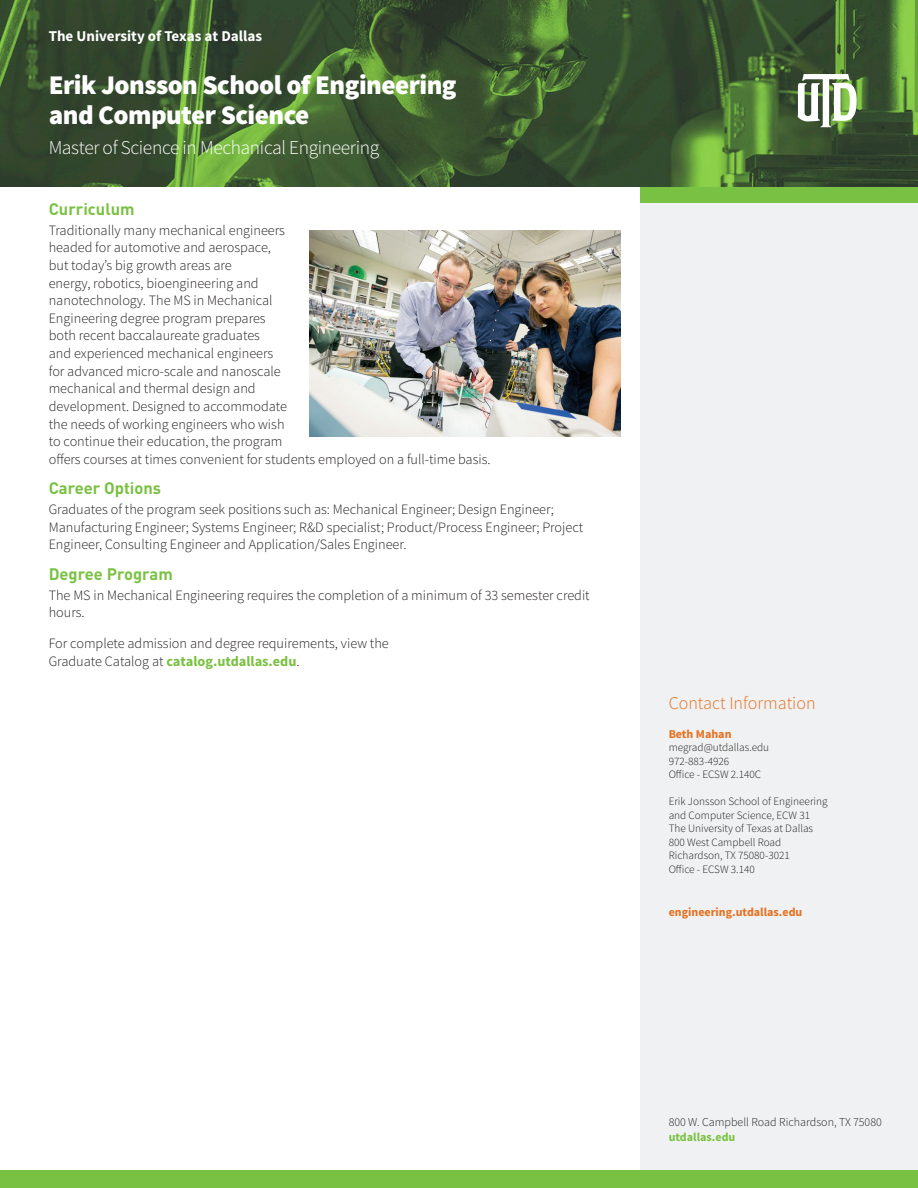
<style>
.page{position:relative;width:918px;height:1188px;background:#fff}
.page>*{position:absolute;margin:0;border:0;box-sizing:border-box;transform-origin:0 0}
.yourName{font:900 27px/30px "Source Sans Pro";letter-spacing:-.02em;color:#fff}
.yourPosition{font:300 19.5px "Source Sans Pro";letter-spacing:-.02em;color:#fff}
.head1{font:300 18px "Source Sans Pro";color:#e4701e}
.t1{font:700 16.5px "DIN Pro";color:#79c142}
.cvTitle{font:700 15px "Source Sans Pro";color:#fff}
.t2{font:300 14.25px/17.5px "Source Sans Pro";color:#231f20}
.address{font:300 12px/15px "Source Sans Pro";color:#231f20}
.para{font:700 12px "Source Sans Pro";color:#e4701e}
.para-2{font:300 11.25px/13.5px "Source Sans Pro";color:#231f20}
.s1{font-weight:700;color:#79c142}
</style>
<div class="page">
<img style="left:0;top:0;width:918px;height:187px">
<div style="left:640px;top:201px;width:278px;height:969px;background:#f0f1f2"></div>
<div style="left:640px;top:187px;width:278px;height:15px;background:#79c142"></div>
<div style="left:0;top:1170px;width:918px;height:18px;background:#79c142"></div>
<svg style="left:798px;top:74px;width:59px;height:53px"></svg>
<img style="left:309px;top:231px;width:312px;height:206px">
<p class="cvTitle" style="left:49px;top:27px;width:215px">The University of Texas at Dallas</p>
<p class="yourName" style="left:49px;top:71px;width:409px">Erik Jonsson School of Engineering and Computer Science</p>
<p class="yourPosition" style="left:49px;top:136px;width:332px">Master of Science in Mechanical Engineering</p>
<p class="t1" style="left:49px;top:198px;width:87px">Curriculum</p>
<p class="t2" style="left:49px;top:221px;width:443px">Traditionally many mechanical engineers<br>headed for automotive and aerospace,<br>but today’s big growth areas are<br>energy, robotics, bioengineering and<br>nanotechnology. The MS in Mechanical<br>Engineering degree program prepares<br>both recent baccalaureate graduates<br>and experienced mechanical engineers<br>for advanced micro-scale and nanoscale<br>mechanical and thermal design and<br>development. Designed to accommodate<br>the needs of working engineers who wish<br>to continue their education, the program<br>offers courses at times convenient for students employed on a full-time basis.</p>
<p class="t1" style="left:49px;top:477px;width:114px">Career Options</p>
<p class="t2" style="left:49px;top:501px;width:536px">Graduates of the program seek positions such as: Mechanical Engineer; Design Engineer;<br>Manufacturing Engineer; Systems Engineer; R&amp;D specialist; Product/Process Engineer; Project<br>Engineer, Consulting Engineer and Application/Sales Engineer.</p>
<p class="t1" style="left:49px;top:563px;width:126px">Degree Program</p>
<p class="t2" style="left:49px;top:586px;width:543px">The MS in Mechanical Engineering requires the completion of a minimum of 33 semester credit hours.</p>
<p class="t2" style="left:49px;top:635px;width:342px">For complete admission and degree requirements, view the<br>Graduate Catalog at <span class="s1">catalog.utdallas.edu</span>.</p>
<p class="head1" style="left:669px;top:692px;width:148px">Contact Information</p>
<p class="para" style="left:669px;top:726px;width:64px">Beth Mahan</p>
<p class="para-2" style="left:669px;top:741px;width:102px">megrad@utdallas.edu<br>972-883-4926<br>Office - ECSW 2.140C</p>
<p class="para-2" style="left:669px;top:795px;width:160px">Erik Jonsson School of Engineering and Computer Science, ECW 31<br>The University of Texas at Dallas<br>800 West Campbell Road<br>Richardson, TX 75080-3021<br>Office - ECSW 3.140</p>
<p class="para" style="left:669px;top:905px;width:135px">engineering.utdallas.edu</p>
<p class="address" style="left:669px;top:1115px;width:215px">800 W. Campbell Road Richardson, TX 75080 <span class="s1">utdallas.edu</span></p>
</div>
